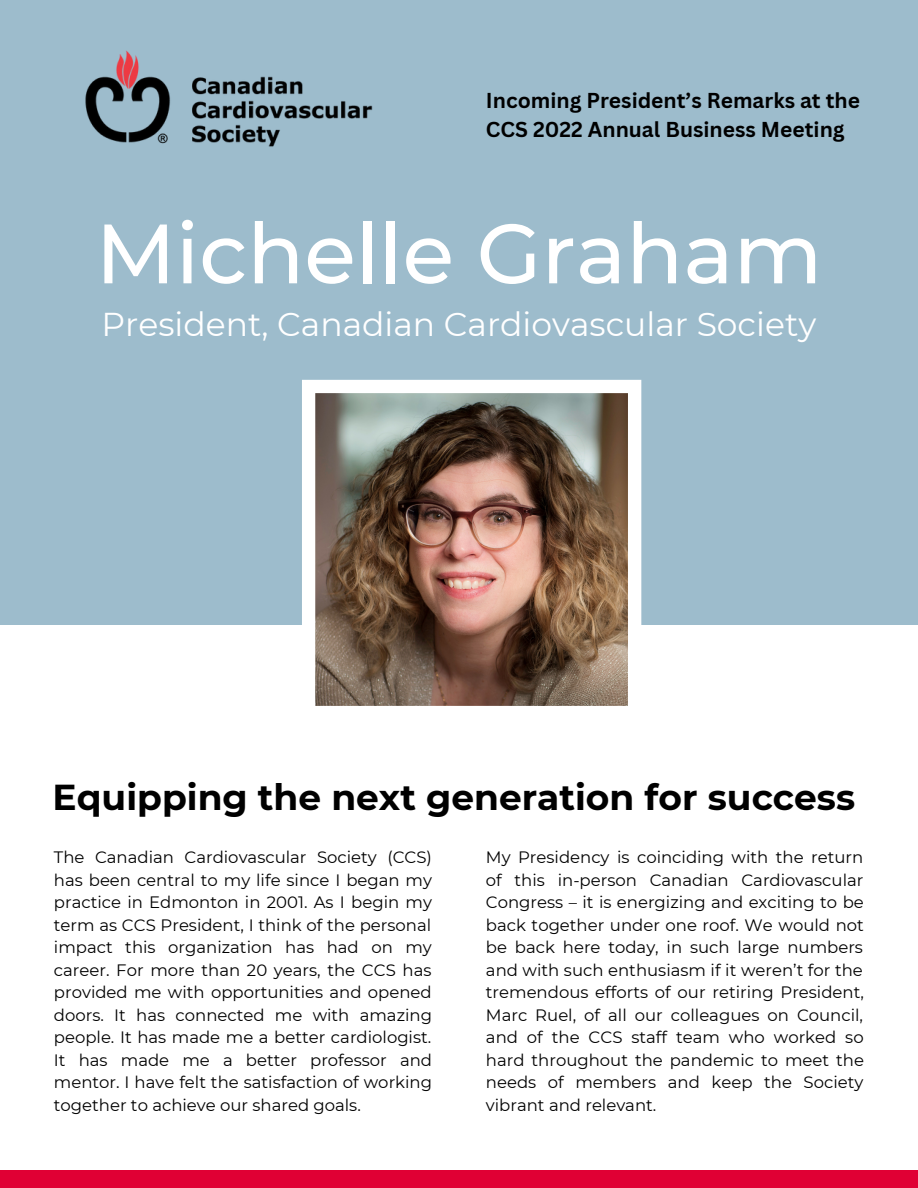
<style>
.page{position:relative;width:918px;height:1188px;background:#fff}
.page>*{position:absolute;margin:0;border:0;box-sizing:border-box;transform-origin:0 0}
.t1{font:500 84px "Montserrat";color:#fff}
.t2{font:700 36px "Montserrat";color:#000}
.t3{font:33px "Montserrat";color:#fff}
.t4{font:700 21px/29.2px "Canva Sans";color:#000}
.t5{font:16.5px/22.5px "Montserrat";color:#000;text-align:justify}
</style>
<div class="page">
<div style="left:0;top:0;width:918px;height:624px;background:#9dbccc"></div>
<img style="left:302px;top:380px;width:339px;height:326px">
<div style="left:0;top:1170px;width:918px;height:18px;background:#e00034"></div>
<img style="left:85px;top:50px;width:288px;height:97px">
<p class="t4" style="left:486px;top:85px;width:376px">Incoming President’s Remarks at the<br>CCS 2022 Annual Business Meeting</p>
<h1 class="t1" style="left:96px;top:202px;width:728px">Michelle Graham</h1>
<h3 class="t3" style="left:102px;top:304px;width:716px">President, Canadian Cardiovascular Society</h3>
<h2 class="t2" style="left:53px;top:775px;width:804px">Equipping the next generation for success</h2>
<p class="t5" style="left:54px;top:846px;width:380px">The Canadian Cardiovascular Society (CCS) has been central to my life since I began my practice in Edmonton in 2001. As I begin my term as CCS President, I think of the personal impact this organization has had on my career. For more than 20 years, the CCS has provided me with opportunities and opened doors. It has connected me with amazing people. It has made me a better cardiologist.<br>It has made me a better professor and mentor. I have felt the satisfaction of working together to achieve our shared goals.</p>
<p class="t5" style="left:486px;top:846px;width:380px">My Presidency is coinciding with the return of this in-person Canadian Cardiovascular Congress – it is energizing and exciting to be back together under one roof. We would not be back here today, in such large numbers and with such enthusiasm if it weren’t for the tremendous efforts of our retiring President, Marc Ruel, of all our colleagues on Council, and of the CCS staff team who worked so hard throughout the pandemic to meet the needs of members and keep the Society vibrant and relevant.</p>
</div>
